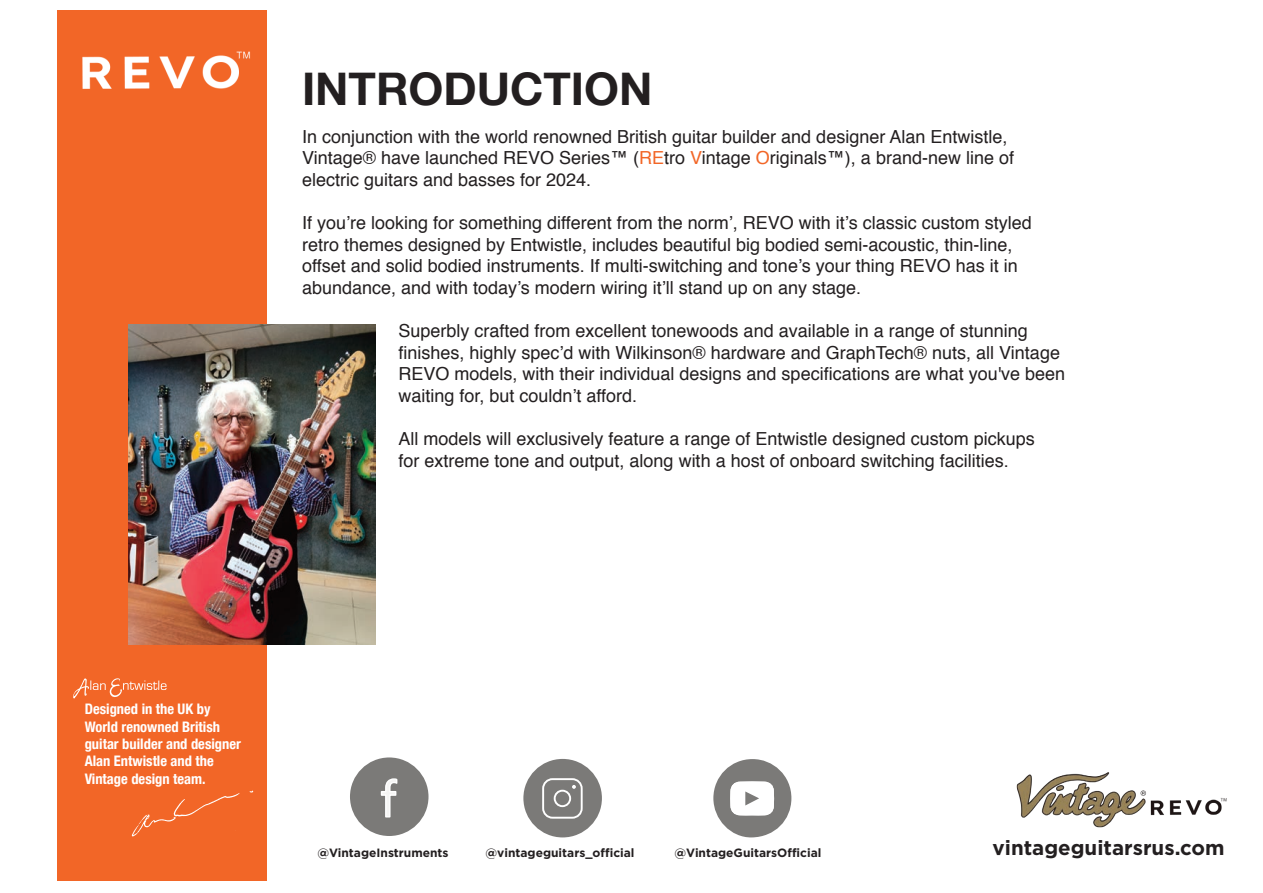
<style>
.page{position:relative;width:1263px;height:893px;background:#fff}
.page>*{position:absolute;margin:0;border:0;box-sizing:border-box;transform-origin:0 0}
.t1{font:700 45px "Helvetica Neue LT Com";color:#231f20}
.t2{font:700 20.55px "Gotham";color:#231f20}
.t3{font:18px/21.6px "Helvetica";color:#231f20}
.t4{font:700 condensed 14.55px/17.4px "Helvetica Neue LT Com";color:#fff}
.t5{font:700 12px "Gotham";color:#231f20}
.s1{color:#f26627}
</style>
<div class="page">
<img style="left:1016px;top:772px;width:211px;height:56px">
<div style="left:57px;top:10px;width:209px;height:870px;background:#f26627"></div>
<img style="left:131px;top:790px;width:123px;height:47px">
<svg style="left:73px;top:678px;width:94px;height:20px"></svg>
<img style="left:129px;top:325px;width:247px;height:320px">
<img style="left:82px;top:51px;width:168px;height:38px">
<div style="left:350px;top:757px;width:78px;height:79px;background:#7b7a78;border-radius:50%"></div>
<svg style="left:380px;top:778px;width:18px;height:40px"></svg>
<div style="left:523px;top:759px;width:79px;height:78px;background:#7b7a78;border-radius:50%"></div>
<div style="left:542px;top:778px;width:41px;height:41px;border:2px solid #fff;border-radius:9px"></div>
<div style="left:554px;top:790px;width:17px;height:17px;border:2px solid #fff;border-radius:50%"></div>
<svg style="left:572px;top:785px;width:4px;height:4px"></svg>
<svg style="left:713px;top:759px;width:79px;height:79px"></svg>
<p class="t1" style="left:302px;top:73px;width:352px">INTRODUCTION</p>
<p class="t3" style="left:302px;top:127px;width:713px">In conjunction with the world renowned British guitar builder and designer Alan Entwistle,<br>Vintage® have launched REVO Series™ (<span class="s1">RE</span>tro <span class="s1">V</span>intage <span class="s1">O</span>riginals™), a brand-new line of electric guitars and basses for 2024.</p>
<p class="t3" style="left:302px;top:213px;width:731px">If you’re looking for something different from the norm’, REVO with it’s classic custom styled retro themes designed by Entwistle, includes beautiful big bodied semi-acoustic, thin-line, offset and solid bodied instruments. If multi-switching and tone’s your thing REVO has it in abundance, and with today’s modern wiring it’ll stand up on any stage.</p>
<p class="t3" style="left:398px;top:321px;width:668px">Superbly crafted from excellent tonewoods and available in a range of stunning finishes, highly spec’d with Wilkinson® hardware and GraphTech® nuts, all Vintage REVO models, with their individual designs and specifications are what you've been waiting for, but couldn’t afford.</p>
<p class="t3" style="left:398px;top:429px;width:638px">All models will exclusively feature a range of Entwistle designed custom pickups for extreme tone and output, along with a host of onboard switching facilities.</p>
<p class="t4" style="left:85px;top:702px;width:158px">Designed in the UK by<br>World renowned British guitar builder and designer<br>Alan Entwistle and the<br>Vintage design team.</p>
<p class="t5" style="left:317px;top:845px;width:133px">@VintageInstruments</p>
<p class="t5" style="left:485px;top:845px;width:151px">@vintageguitars_official</p>
<p class="t5" style="left:674px;top:845px;width:148px">@VintageGuitarsOfficial</p>
<p class="t2" style="left:992px;top:836px;width:234px">vintageguitarsrus.com</p>
</div>
